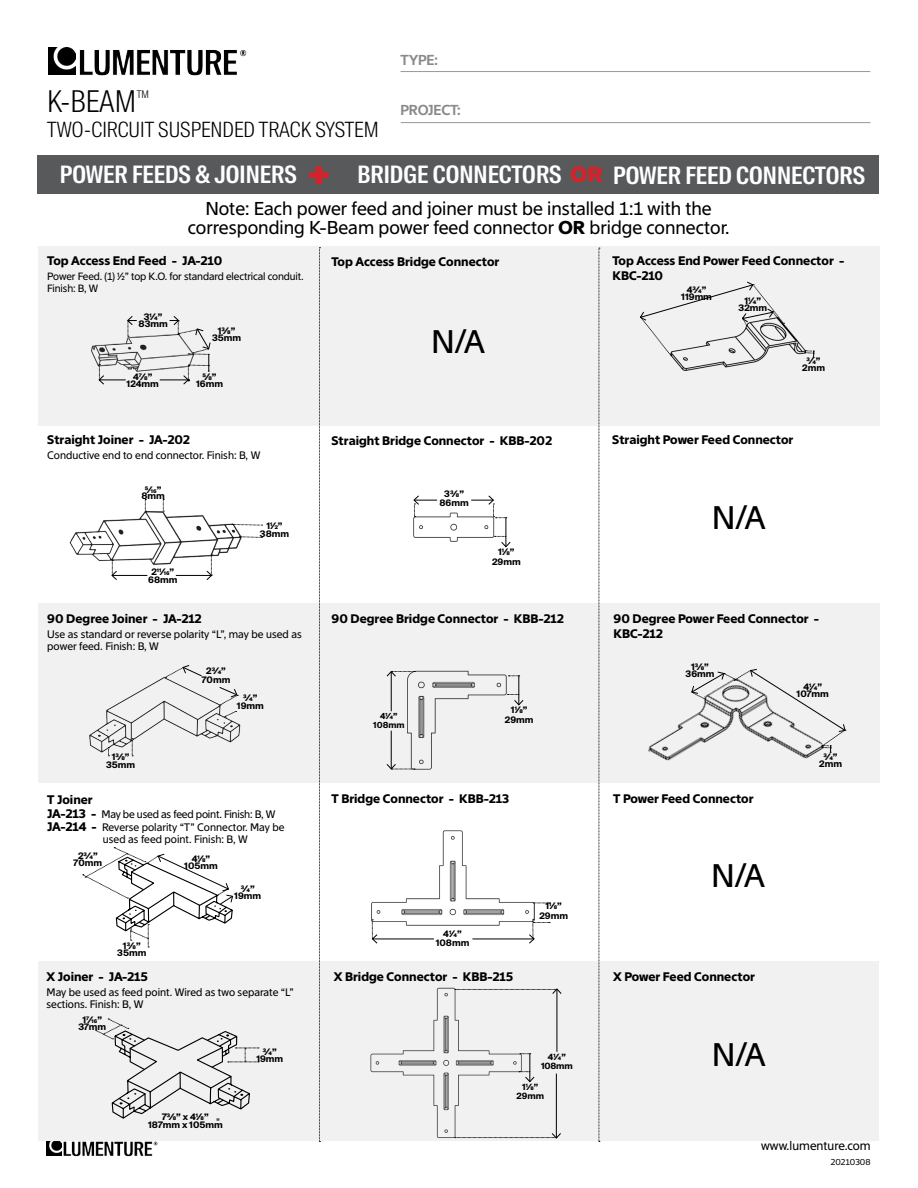
<style>
.page{position:relative;width:918px;height:1188px;background:#fff}
.page>*{position:absolute;margin:0;border:0;box-sizing:border-box;transform-origin:0 0}
.t1{font:900 33px "Suisse Intl";color:#d2232a}
.t2{font:31.5px "Suisse Sign";color:#000}
.t3{font:300 30px "Suisse Intl Cond";color:#000}
.t4{font:600 24px "Suisse Intl Cond";color:#fff}
.t5{font:300 21px "Suisse Intl Cond";color:#000}
.t6{font:900 21px "Suisse Intl";color:#d2232a}
.t7{font:18px/19.5px "Suisse Sign";color:#000;text-align:center}
.t8{font:600 13.95px "Suisse Sign";letter-spacing:-.01em;color:#898989}
.t9{font:700 12px/15px "Suisse Sign";color:#000}
.t10{font:12px "Suisse Sign";color:#000}
.t11{font:10.5px/12px "Suisse Sign";color:#000}
.t12{font:300 10.5px "Suisse Intl Cond";color:#000}
.t13{font:10.2px/12px "Suisse Sign";letter-spacing:-.01em;color:#000}
.t14{font:700 9px/7.4px "Suisse Intl";color:#000;text-align:center}
.t15{font:700 8.7px/9px "Suisse Intl";letter-spacing:-.01em;color:#000;text-align:center}
.t16{font:700 8.4px/8.4px "Suisse Intl";color:#000;text-align:center}
.t17{font:8.25px "Suisse Sign";color:#000}
.s1{font-weight:700}
.s2{font-weight:700;font-size:12px}
</style>
<div class="page">
<img style="left:48px;top:47px;width:27px;height:27px">
<img style="left:79px;top:50px;width:168px;height:26px">
<img style="left:47px;top:1141px;width:15px;height:14px">
<img style="left:63px;top:1141px;width:95px;height:16px">
<hr style="left:401px;top:71px;width:469px;height:1px;background:#989897">
<hr style="left:401px;top:122px;width:470px;height:1px;background:#989897">
<div style="left:38px;top:962px;width:841px;height:179px;background:#f1f1f2"></div>
<div style="left:37px;top:155px;width:842px;height:39px;background:#58595b"></div>
<div style="left:38px;top:604px;width:842px;height:179px;background:#f1f1f2"></div>
<div style="left:38px;top:246px;width:842px;height:179px;background:#f1f1f2"></div>
<img style="left:648px;top:717px;width:167px;height:44px">
<img style="left:671px;top:325px;width:135px;height:46px">
<svg style="left:319px;top:247px;width:1px;height:895px"></svg>
<svg style="left:599px;top:248px;width:1px;height:894px"></svg>
<img style="left:414px;top:512px;width:80px;height:29px">
<img style="left:407px;top:670px;width:101px;height:100px">
<hr style="left:391px;top:672px;width:1px;height:39px;background:#000">
<svg style="left:387px;top:671px;width:28px;height:5px"></svg>
<hr style="left:391px;top:731px;width:1px;height:38px;background:#000">
<svg style="left:387px;top:764px;width:28px;height:6px"></svg>
<img style="left:372px;top:831px;width:162px;height:95px">
<svg style="left:533px;top:903px;width:17px;height:1px"></svg>
<hr style="left:372px;top:939px;width:62px;height:1px;background:#000">
<svg style="left:372px;top:920px;width:5px;height:23px"></svg>
<hr style="left:472px;top:939px;width:62px;height:1px;background:#000">
<svg style="left:529px;top:919px;width:21px;height:24px"></svg>
<img style="left:371px;top:988px;width:148px;height:151px">
<hr style="left:557px;top:989px;width:1px;height:63px;background:#000">
<svg style="left:455px;top:989px;width:106px;height:5px"></svg>
<hr style="left:556px;top:1074px;width:1px;height:64px;background:#000">
<svg style="left:455px;top:1133px;width:106px;height:5px"></svg>
<img style="left:92px;top:335px;width:68px;height:36px">
<svg style="left:127px;top:316px;width:10px;height:21px"></svg>
<svg style="left:99px;top:364px;width:27px;height:20px"></svg>
<img style="left:70px;top:511px;width:172px;height:54px">
<svg style="left:232px;top:524px;width:31px;height:2px"></svg>
<svg style="left:239px;top:536px;width:24px;height:2px"></svg>
<svg style="left:145px;top:499px;width:1px;height:13px"></svg>
<svg style="left:163px;top:499px;width:1px;height:13px"></svg>
<hr style="left:112px;top:575px;width:35px;height:1px;background:#000">
<svg style="left:112px;top:560px;width:5px;height:20px"></svg>
<hr style="left:176px;top:575px;width:36px;height:1px;background:#000">
<svg style="left:206px;top:555px;width:6px;height:25px"></svg>
<img style="left:90px;top:677px;width:151px;height:75px">
<svg style="left:165px;top:665px;width:37px;height:13px"></svg>
<svg style="left:219px;top:687px;width:19px;height:30px"></svg>
<svg style="left:132px;top:738px;width:1px;height:19px"></svg>
<svg style="left:108px;top:748px;width:2px;height:9px"></svg>
<svg style="left:519px;top:1053px;width:15px;height:29px"></svg>
<hr style="left:519px;top:675px;width:1px;height:30px;background:#000">
<svg style="left:508px;top:694px;width:15px;height:11px"></svg>
<svg style="left:471px;top:496px;width:35px;height:22px"></svg>
<hr style="left:506px;top:517px;width:1px;height:30px;background:#000">
<svg style="left:495px;top:536px;width:15px;height:11px"></svg>
<svg style="left:414px;top:496px;width:23px;height:21px"></svg>
<svg style="left:160px;top:316px;width:50px;height:68px"></svg>
<svg style="left:83px;top:847px;width:150px;height:101px"></svg>
<svg style="left:96px;top:1019px;width:163px;height:100px"></svg>
<svg style="left:805px;top:350px;width:9px;height:8px"></svg>
<svg style="left:640px;top:282px;width:145px;height:74px"></svg>
<svg style="left:691px;top:669px;width:155px;height:84px"></svg>
<p class="t12" style="left:137px;top:88px;width:14px">TM</p>
<h3 class="t3" style="left:47px;top:84px;width:91px">K-BEAM</h3>
<h3 class="t5" style="left:47px;top:118px;width:333px">TWO-CIRCUIT SUSPENDED TRACK SYSTEM</h3>
<p class="t8" style="left:401px;top:51px;width:39px">TYPE:</p>
<p class="t8" style="left:401px;top:102px;width:62px">PROJECT:</p>
<h3 class="t4" style="left:60px;top:161px;width:238px">POWER FEEDS &amp; JOINERS</h3>
<h3 class="t4" style="left:358px;top:161px;width:206px">BRIDGE CONNECTORS</h3>
<h3 class="t4" style="left:613px;top:161px;width:253px">POWER FEED CONNECTORS</h3>
<h3 class="t7" style="left:188px;top:199px;width:543px">Note: Each power feed and joiner must be installed 1:1 with the corresponding K-Beam power feed connector <span class="s1">OR</span> bridge connector.</h3>
<p class="t9" style="left:47px;top:254px;width:177px">Top Access End Feed - JA-210</p>
<p class="t13" style="left:47px;top:271px;width:258px">Power Feed. (1) 1/2” top K.O. for standard electrical conduit.<br>Finish: B, W</p>
<h1 class="t1" style="left:308px;top:153px;width:24px">+</h1>
<h3 class="t6" style="left:571px;top:163px;width:34px">OR</h3>
<p class="t9" style="left:613px;top:254px;width:233px">Top Access End Power Feed Connector -<br>KBC-210</p>
<p class="t9" style="left:332px;top:254px;width:169px">Top Access Bridge Connector</p>
<p class="t14" style="left:681px;top:286px;width:32px">4 3/4”<br>119mm</p>
<p class="t14" style="left:739px;top:297px;width:30px">11/4”<br>32mm</p>
<p class="t14" style="left:139px;top:313px;width:31px">31/4”<br>83mm</p>
<p class="t14" style="left:212px;top:327px;width:31px">13/8”<br>35mm</p>
<p class="t14" style="left:127px;top:373px;width:34px">4 7/8”<br>124mm</p>
<p class="t14" style="left:196px;top:374px;width:28px">5/8”<br>16mm</p>
<h2 class="t2" style="left:431px;top:324px;width:55px">N/A</h2>
<p class="t14" style="left:802px;top:357px;width:24px">3/4”<br>2mm</p>
<p class="t9" style="left:47px;top:433px;width:144px">Straight Joiner - JA-202</p>
<p class="t9" style="left:332px;top:433px;width:222px">Straight Bridge Connector - KBB-202</p>
<p class="t9" style="left:612px;top:433px;width:183px">Straight Power Feed Connector</p>
<p class="t11" style="left:47px;top:450px;width:215px">Conductive end to end connector. Finish: B, W</p>
<p class="t14" style="left:145px;top:486px;width:18px">5/16”</p>
<p class="t14" style="left:141px;top:492px;width:25px">8mm</p>
<p class="t14" style="left:148px;top:569px;width:31px">211/16”<br>68mm</p>
<p class="t14" style="left:260px;top:523px;width:31px">11/2”<br>38mm</p>
<p class="t14" style="left:440px;top:489px;width:31px;line-height:9px">33/8”<br>86mm</p>
<p class="t14" style="left:492px;top:548px;width:30px;line-height:9.4px">11/8”<br>29mm</p>
<h2 class="t2" style="left:712px;top:500px;width:55px">N/A</h2>
<p class="t9" style="left:47px;top:612px;width:156px">90 Degree Joiner - JA-212</p>
<p class="t11" style="left:47px;top:629px;width:256px">Use as standard or reverse polarity “L”, may be used as power feed. Finish: B, W</p>
<p class="t9" style="left:332px;top:612px;width:234px">90 Degree Bridge Connector - KBB-212</p>
<p class="t9" style="left:614px;top:612px;width:207px">90 Degree Power Feed Connector -<br>KBC-212</p>
<p class="t14" style="left:202px;top:667px;width:30px;line-height:8.6px">23/4”<br>70mm</p>
<p class="t14" style="left:237px;top:693px;width:28px;line-height:8.6px">3/4”<br>19mm</p>
<p class="t16" style="left:373px;top:712px;width:33px">4 1/4”<br>108mm</p>
<p class="t14" style="left:505px;top:706px;width:30px;line-height:9.4px">11/8”<br>29mm</p>
<p class="t14" style="left:686px;top:663px;width:30px">13/8”<br>36mm</p>
<p class="t14" style="left:797px;top:683px;width:34px">4 1/4”<br>107mm</p>
<p class="t14" style="left:106px;top:752px;width:31px;line-height:8.6px">13/8”<br>35mm</p>
<p class="t14" style="left:819px;top:753px;width:24px;line-height:6.9px">3/4”<br>2mm</p>
<p class="t9" style="left:47px;top:792px;width:47px">T Joiner</p>
<p class="t9" style="left:332px;top:791px;width:179px">T Bridge Connector - KBB-213</p>
<p class="t9" style="left:613px;top:791px;width:142px">T Power Feed Connector</p>
<p class="t11" style="left:47px;top:807px;width:239px;line-height:13.5px"><span class="s2">JA-213 -</span> May be used as feed point. Finish: B, W<br><span class="s2">JA-214 -</span> Reverse polarity “T” Connector. May be</p>
<p class="t11" style="left:103px;top:833px;width:146px">used as feed point. Finish: B, W</p>
<p class="t14" style="left:74px;top:852px;width:30px">23/4”<br>70mm</p>
<p class="t14" style="left:117px;top:942px;width:31px">13/8”<br>35mm</p>
<p class="t14" style="left:184px;top:855px;width:35px">4 1/8”<br>105mm</p>
<p class="t14" style="left:234px;top:885px;width:28px">3/4”<br>19mm</p>
<p class="t9" style="left:47px;top:970px;width:103px">X Joiner - JA-215</p>
<p class="t11" style="left:47px;top:987px;width:249px">May be used as feed point. Wired as two separate “L” sections. Finish: B, W</p>
<p class="t14" style="left:78px;top:1016px;width:29px">17/16”<br>37mm</p>
<p class="t14" style="left:148px;top:1113px;width:76px">7 3/8” x 4 1/8”<br>187mm x 105mm</p>
<p class="t11" style="left:216px;top:1116px;width:5px">"</p>
<p class="t14" style="left:256px;top:1048px;width:28px">3/4”<br>19mm</p>
<p class="t14" style="left:436px;top:929px;width:35px;line-height:9.8px">4 1/4”<br>108mm</p>
<p class="t14" style="left:539px;top:901px;width:30px;line-height:9.8px">11/8”<br>29mm</p>
<h2 class="t2" style="left:711px;top:858px;width:55px">N/A</h2>
<p class="t9" style="left:334px;top:970px;width:181px">X Bridge Connector - KBB-215</p>
<p class="t9" style="left:613px;top:970px;width:143px">X Power Feed Connector</p>
<p class="t15" style="left:541px;top:1053px;width:33px">4 1/4”<br>108mm</p>
<p class="t15" style="left:517px;top:1082px;width:29px">11/8”<br>29mm</p>
<h2 class="t2" style="left:712px;top:1036px;width:55px">N/A</h2>
<p class="t10" style="left:761px;top:1139px;width:111px">www.lumenture.com</p>
<p class="t17" style="left:831px;top:1157px;width:41px">20210308</p>
</div>
